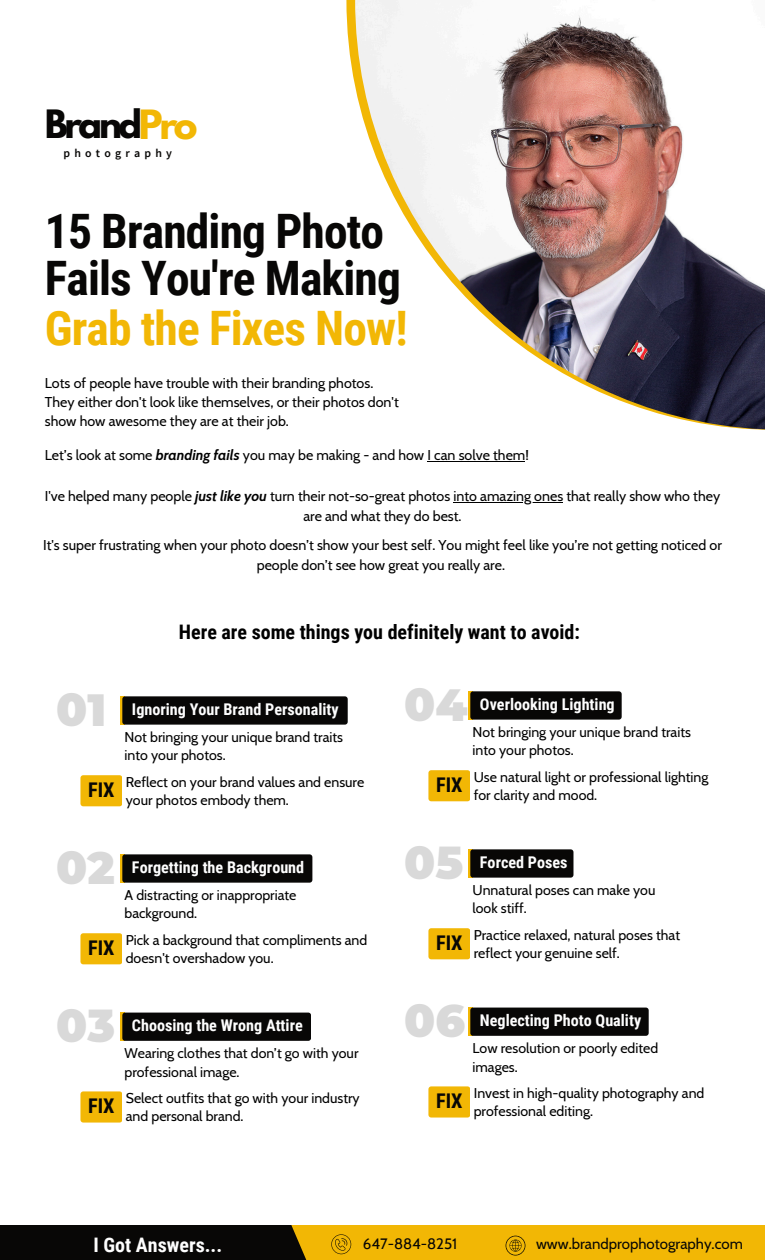
<style>
.page{position:relative;width:765px;height:1260px;background:#fff}
.page>*{position:absolute;margin:0;border:0;box-sizing:border-box;transform-origin:0 0}
.t1{font:700 47.5px/47.8px "Roboto Condensed";letter-spacing:-.015em;color:#080706}
.t2{font:700 47.5px "Roboto Condensed";letter-spacing:-.015em;color:#f2b705}
.t3{font:900 45px "Montserrat";color:#d9d9d9}
.t4{font:700 34.62px "League Spartan";letter-spacing:-.095em;color:#080706}
.t5{font:700 20.25px "Roboto Condensed";color:#080706}
.t6{font:700 20px "Roboto Condensed";color:#000}
.t7{font:700 20px "Roboto Condensed";color:#fefefe}
.t8{font:700 16.12px "Roboto Condensed";color:#fefefe}
.t9{font:15px "Cabin";color:#080706}
.t10{font:14.25px/19.2px "Cabin";color:#000}
.t11{font:14.12px/18.1px "Cabin";color:#000}
.t12{font:600 11.75px "Source Sans Pro";letter-spacing:.36em;color:#080706}
.s1{font-size:35.75px;color:#f2b705}
.s2{font-weight:700;font-style:italic}
</style>
<div class="page">
<img style="left:355px;top:0;width:410px;height:430px">
<div style="left:197px;top:1225px;width:568px;height:35px;background:#f2b705"></div>
<svg style="left:0;top:1225px;width:352px;height:35px;background:#241c05"></svg>
<svg style="left:506px;top:1236px;width:19px;height:19px"></svg>
<svg style="left:331px;top:1234px;width:20px;height:20px"></svg>
<div style="left:120px;top:696px;width:5px;height:29px;background:#f2b705"></div>
<div style="left:122px;top:696px;width:226px;height:29px;background:#080706;border-radius:3px"></div>
<div style="left:80px;top:775px;width:42px;height:31px;background:#f2b705;border-radius:3px"></div>
<div style="left:120px;top:854px;width:5px;height:29px;background:#f2b705"></div>
<div style="left:122px;top:854px;width:190px;height:29px;background:#080706;border-radius:3px"></div>
<div style="left:80px;top:933px;width:42px;height:31px;background:#f2b705;border-radius:3px"></div>
<div style="left:120px;top:1013px;width:5px;height:28px;background:#f2b705"></div>
<div style="left:122px;top:1013px;width:189px;height:28px;background:#080706;border-radius:3px"></div>
<div style="left:80px;top:1091px;width:42px;height:32px;background:#f2b705;border-radius:3px"></div>
<div style="left:468px;top:691px;width:5px;height:29px;background:#f2b705"></div>
<div style="left:470px;top:691px;width:152px;height:29px;background:#080706;border-radius:3px"></div>
<div style="left:428px;top:770px;width:42px;height:31px;background:#f2b705;border-radius:3px"></div>
<div style="left:468px;top:849px;width:5px;height:29px;background:#f2b705"></div>
<div style="left:470px;top:849px;width:103px;height:29px;background:#080706;border-radius:3px"></div>
<div style="left:428px;top:928px;width:42px;height:31px;background:#f2b705;border-radius:3px"></div>
<div style="left:468px;top:1008px;width:5px;height:28px;background:#f2b705"></div>
<div style="left:470px;top:1008px;width:179px;height:28px;background:#080706;border-radius:3px"></div>
<div style="left:428px;top:1086px;width:42px;height:32px;background:#f2b705;border-radius:3px"></div>
<hr style="left:427px;top:461px;width:98px;height:1px;background:#000">
<hr style="left:454px;top:502px;width:109px;height:1px;background:#000">
<h6 class="t4" style="left:45px;top:107px;width:154px">Brand<span class="s1">Pro</span></h6>
<h3 class="t12" style="left:63px;top:145px;width:110px">photography</h3>
<p class="t1" style="left:45px;top:207px;width:358px">15 Branding Photo<br>Fails You're Making</p>
<p class="t2" style="left:45px;top:301px;width:364px">Grab the Fixes Now!</p>
<p class="t10" style="left:45px;top:373px;width:330px">Lots of people have trouble with their branding photos.</p>
<h6 class="t10" style="left:45px;top:392px;width:355px">They either don't look like themselves, or their photos don't show how awesome they are at their job.</h6>
<p class="t10" style="left:45px;top:446px;width:486px">Let’s look at some <span class="s2">branding fails</span> you may be making - and how I can solve them!</p>
<h3 class="t10" style="left:45px;top:487px;width:677px">I've helped many people <span class="s2">just like you</span> turn their not-so-great photos into amazing ones that really show who they</h3>
<p class="t10" style="left:303px;top:506px;width:160px">are and what they do best.</p>
<h6 class="t10" style="left:43px;top:535px;width:680px;line-height:19.8px;text-align:center">It's super frustrating when your photo doesn’t show your best self. You might feel like you’re not getting noticed or people don’t see how great you really are.</h6>
<p class="t6" style="left:179px;top:621px;width:403px">Here are some things you definitely want to avoid:</p>
<h1 class="t3" style="left:56px;top:682px;width:52px">01</h1>
<h1 class="t5" style="left:88px;top:778px;width:28px">FIX</h1>
<p class="t8" style="left:132px;top:700px;width:208px">Ignoring Your Brand Personality</p>
<p class="t11" style="left:125px;top:728px;width:220px">Not bringing your unique brand traits into your photos.</p>
<p class="t11" style="left:126px;top:773px;width:240px;line-height:17.8px">Reflect on your brand values and ensure your photos embody them.</p>
<p class="t3" style="left:404px;top:677px;width:65px">04</p>
<h3 class="t8" style="left:480px;top:695px;width:136px">Overlooking Lighting</h3>
<p class="t11" style="left:473px;top:723px;width:220px">Not bringing your unique brand traits into your photos.</p>
<p class="t11" style="left:474px;top:768px;width:236px;line-height:17.8px">Use natural light or professional lighting for clarity and mood.</p>
<p class="t5" style="left:436px;top:773px;width:28px">FIX</p>
<p class="t3" style="left:56px;top:840px;width:60px">02</p>
<p class="t8" style="left:132px;top:858px;width:174px">Forgetting the Background</p>
<h4 class="t11" style="left:125px;top:886px;width:173px">A distracting or inappropriate background.</h4>
<p class="t11" style="left:126px;top:931px;width:243px;line-height:17.8px">Pick a background that compliments and doesn't overshadow you.</p>
<h6 class="t5" style="left:88px;top:936px;width:28px">FIX</h6>
<p class="t3" style="left:56px;top:998px;width:60px">03</p>
<h5 class="t8" style="left:132px;top:1016px;width:172px">Choosing the Wrong Attire</h5>
<p class="t11" style="left:125px;top:1044px;width:235px">Wearing clothes that don’t go with your professional image.</p>
<p class="t11" style="left:126px;top:1089px;width:235px;line-height:17.8px">Select outfits that go with your industry and personal brand.</p>
<h6 class="t5" style="left:88px;top:1094px;width:28px">FIX</h6>
<h3 class="t3" style="left:404px;top:835px;width:61px">05</h3>
<p class="t5" style="left:436px;top:931px;width:28px">FIX</p>
<h6 class="t8" style="left:480px;top:853px;width:89px">Forced Poses</h6>
<p class="t11" style="left:473px;top:881px;width:184px">Unnatural poses can make you look stiff.</p>
<h3 class="t11" style="left:474px;top:926px;width:208px;line-height:17.8px">Practice relaxed, natural poses that reflect your genuine self.</h3>
<p class="t3" style="left:404px;top:993px;width:62px">06</p>
<p class="t5" style="left:436px;top:1089px;width:28px">FIX</p>
<h4 class="t8" style="left:480px;top:1011px;width:163px">Neglecting Photo Quality</h4>
<p class="t11" style="left:473px;top:1039px;width:187px">Low resolution or poorly edited images.</p>
<p class="t11" style="left:474px;top:1084px;width:232px;line-height:17.8px">Invest in high-quality photography and professional editing.</p>
<p class="t7" style="left:94px;top:1234px;width:130px">I Got Answers...</p>
<h2 class="t9" style="left:363px;top:1235px;width:96px">647-884-8251</h2>
<h2 class="t9" style="left:536px;top:1235px;width:208px">www.brandprophotography.com</h2>
</div>
